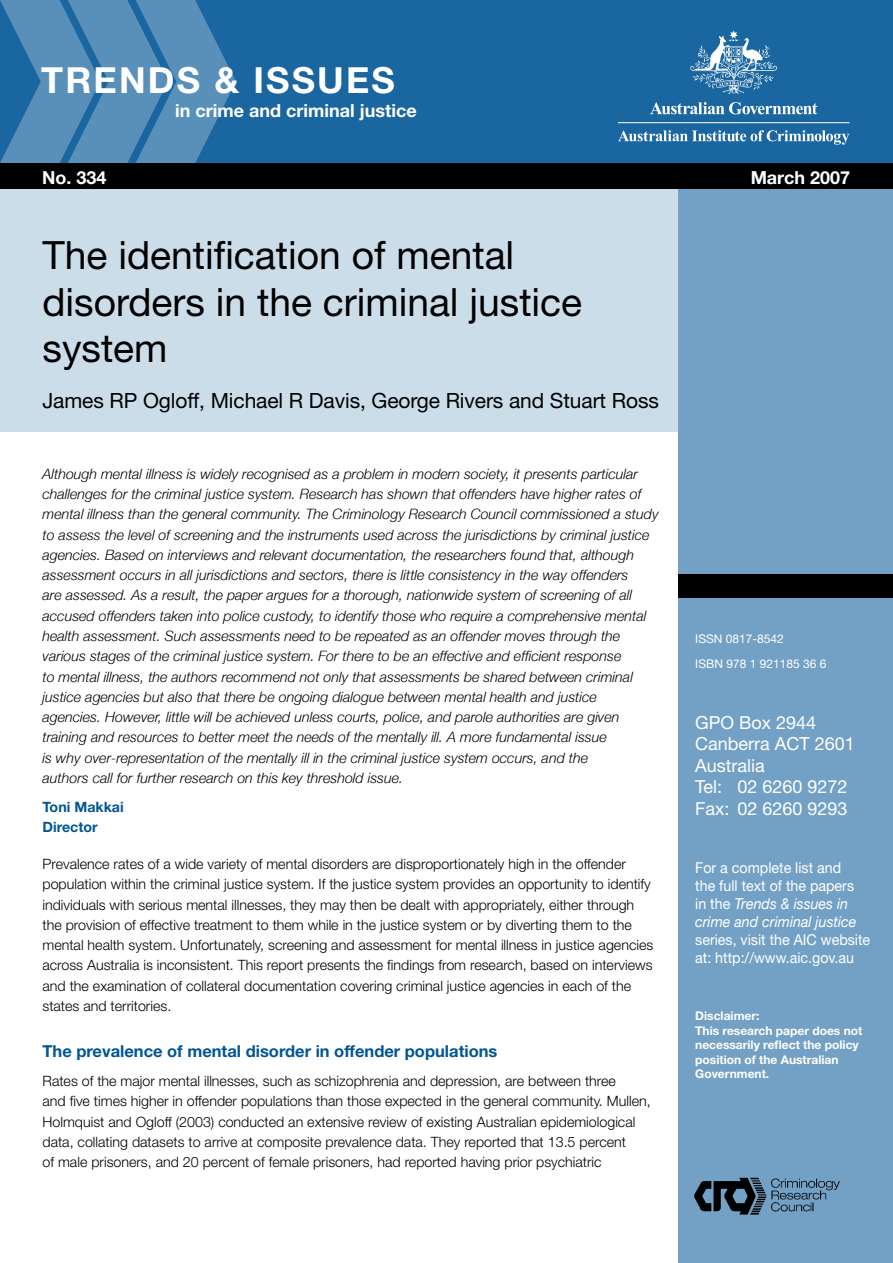
<style>
.page{position:relative;width:893px;height:1263px;background:#fff}
.page>*{position:absolute;margin:0;border:0;box-sizing:border-box;transform-origin:0 0}
.t1{font:39px/46.8px "Helvetica Neue LT";color:#000}
.t2{font:700 36px "Helvetica Neue LT";letter-spacing:.06em;color:#fff}
.author{font:21px "Helvetica Neue LT";letter-spacing:-.005em;color:#000}
.t3{font:18px "Helvetica Neue LT";color:#fff}
.t4{font:700 18px "Helvetica Neue LT";color:#fff}
.heading_1{font:700 16.5px "Helvetica Neue LT";color:#005595}
.t5{font:15px/18px "Helvetica Neue LT";color:#fff;scale:.95 1}
.directors_intro{font:italic 300 14.25px/20.2px "Helvetica Neue LT";color:#000}
.text{font:300 14.25px/20.2px "Helvetica Neue LT";color:#000}
.directors_signature{font:700 14.25px/20.2px "Helvetica Neue LT";color:#005595}
.t6{font:700 12px/14.4px "Helvetica Neue LT";color:#fff}
.t7{font:12px "Helvetica Neue LT";color:#fff}
.s1{font-style:italic}
</style>
<div class="page">
<hr style="left:0;top:1106px;width:1px;height:157px;background:#000">
<div style="left:0;top:0;width:893px;height:164px;background:#1a66a0"></div>
<svg style="left:0;top:0;width:236px;height:164px"></svg>
<div style="left:0;top:189px;width:893px;height:243px;background:#ccddea"></div>
<div style="left:678px;top:189px;width:215px;height:1074px;background:#73a1c5"></div>
<div style="left:0;top:164px;width:893px;height:25px;background:#000"></div>
<div style="left:678px;top:574px;width:215px;height:23px;background:#000"></div>
<img style="left:694px;top:1177px;width:146px;height:38px">
<svg style="left:650px;top:102px;width:167px;height:12px"></svg>
<svg style="left:690px;top:30px;width:87px;height:64px"></svg>
<hr style="left:618px;top:122px;width:231px;height:1px;background:#fff">
<svg style="left:618px;top:130px;width:231px;height:15px"></svg>
<p class="t2" style="left:41px;top:58px;width:355px">TRENDS &amp; ISSUES</p>
<p class="t4" style="left:175px;top:99px;width:243px">in crime and criminal justice</p>
<p class="t4" style="left:42px;top:166px;width:66px">No. 334</p>
<p class="t4" style="left:751px;top:166px;width:101px">March 2007</p>
<p class="t1" style="left:43px;top:231px;width:541px">The identification of mental disorders in the criminal justice system</p>
<p class="author" style="left:43px;top:388px;width:618px">James RP Ogloff, Michael R Davis, George Rivers and Stuart Ross</p>
<p class="directors_intro" style="left:43px;top:464px;width:618px">Although mental illness is widely recognised as a problem in modern society, it presents particular challenges for the criminal justice system. Research has shown that offenders have higher rates of mental illness than the general community. The Criminology Research Council commissioned a study to assess the level of screening and the instruments used across the jurisdictions by criminal justice agencies. Based on interviews and relevant documentation, the researchers found that, although assessment occurs in all jurisdictions and sectors, there is little consistency in the way offenders<br>are assessed. As a result, the paper argues for a thorough, nationwide system of screening of all accused offenders taken into police custody, to identify those who require a comprehensive mental health assessment. Such assessments need to be repeated as an offender moves through the various stages of the criminal justice system. For there to be an effective and efficient response<br>to mental illness, the authors recommend not only that assessments be shared between criminal justice agencies but also that there be ongoing dialogue between mental health and justice agencies. However, little will be achieved unless courts, police, and parole authorities are given training and resources to better meet the needs of the mentally ill. A more fundamental issue<br>is why over-representation of the mentally ill in the criminal justice system occurs, and the<br>authors call for further research on this key threshold issue.</p>
<p class="directors_signature" style="left:43px;top:796px;width:83px">Toni Makkai<br>Director</p>
<p class="text" style="left:43px;top:853px;width:612px">Prevalence rates of a wide variety of mental disorders are disproportionately high in the offender population within the criminal justice system. If the justice system provides an opportunity to identify individuals with serious mental illnesses, they may then be dealt with appropriately, either through the provision of effective treatment to them while in the justice system or by diverting them to the mental health system. Unfortunately, screening and assessment for mental illness in justice agencies across Australia is inconsistent. This report presents the findings from research, based on interviews and the examination of collateral documentation covering criminal justice agencies in each of the states and territories.</p>
<p class="heading_1" style="left:43px;top:1041px;width:456px">The prevalence of mental disorder in offender populations</p>
<p class="text" style="left:43px;top:1070px;width:610px">Rates of the major mental illnesses, such as schizophrenia and depression, are between three<br>and five times higher in offender populations than those expected in the general community. Mullen, Holmquist and Ogloff (2003) conducted an extensive review of existing Australian epidemiological data, collating datasets to arrive at composite prevalence data. They reported that 13.5 percent<br>of male prisoners, and 20 percent of female prisoners, had reported having prior psychiatric</p>
<p class="t7" style="left:695px;top:632px;width:90px">ISSN 0817-8542</p>
<p class="t7" style="left:695px;top:657px;width:133px">ISBN 978 1 921185 36 6</p>
<p class="t3" style="left:695px;top:711px;width:123px">GPO Box 2944</p>
<p class="t3" style="left:695px;top:733px;width:161px">Canberra ACT 2601</p>
<p class="t3" style="left:695px;top:755px;width:71px">Australia</p>
<p class="t3" style="left:695px;top:776px;width:154px">Tel: 02 6260 9272</p>
<p class="t3" style="left:695px;top:798px;width:154px">Fax: 02 6260 9293</p>
<p class="t5" style="left:695px;top:859px;width:186px">For a complete list and<br>the full text of the papers<br>in the <span class="s1">Trends &amp; issues in crime and criminal justice </span>series, visit the AIC website at: http://www.aic.gov.au</p>
<p class="t6" style="left:695px;top:1008px;width:66px">Disclaimer:</p>
<p class="t6" style="left:695px;top:1023px;width:169px">This research paper does not necessarily reflect the policy position of the Australian<br>Government.</p>
</div>
